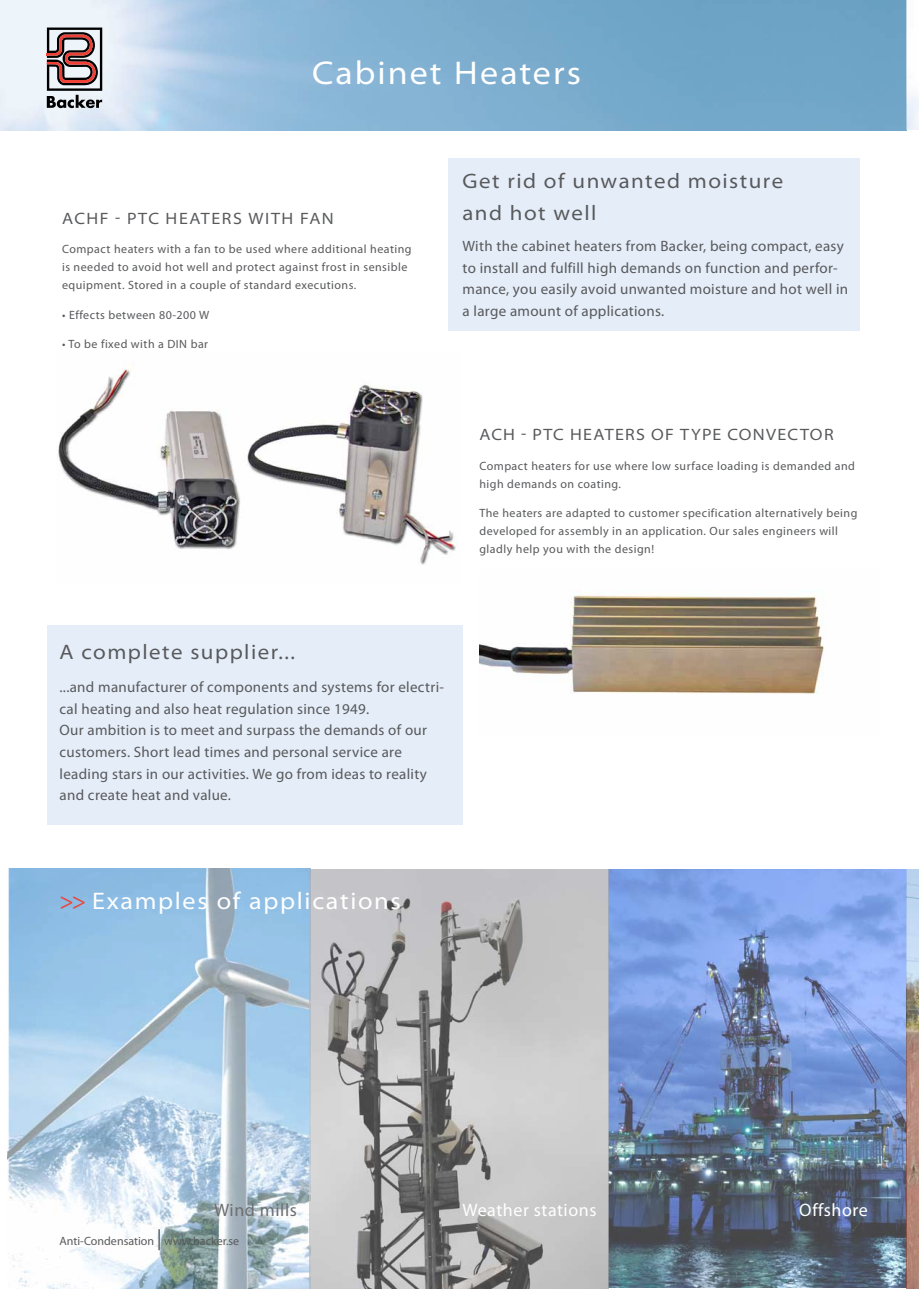
<style>
.page{position:relative;width:919px;height:1289px;background:#fff}
.page>*{position:absolute;margin:0;border:0;box-sizing:border-box;transform-origin:0 0}
.t1{font:semi-expanded 33px "Myriad Pro";letter-spacing:.065em;color:#fff}
.t2{font:semi-expanded 24px "Myriad Pro";letter-spacing:.07em;color:#fff}
.t3{font:semi-expanded 21px/31.5px "Myriad Pro";letter-spacing:.07em;color:#58595b}
.t4{font:18px "Myriad Pro";letter-spacing:.03em;color:#fff}
.t5{font:18px "Myriad Pro";letter-spacing:.03em;color:#6d6e71}
.t6{font:semi-expanded 16.5px "Myriad Pro";letter-spacing:.08em;color:#58595b}
.t7{font:15px/21.6px "Myriad Pro";letter-spacing:.02em;color:#58595b}
.t8{font:12px/18px "Myriad Pro";letter-spacing:.04em;color:#58595b}
.t9{font:12px "Myriad Pro";color:#58595b}
.s1{color:#ef4135}
.s2{font-size:21px}
</style>
<div class="page">
<div style="left:47px;top:625px;width:415px;height:200px;background:#e5edf8"></div>
<img style="left:479px;top:595px;width:345px;height:99px">
<img style="left:8px;top:868px;width:910px;height:420px">
<img style="left:58px;top:369px;width:399px;height:196px">
<div style="left:448px;top:158px;width:411px;height:172px;background:#e5edf8"></div>
<img style="left:0;top:0;width:918px;height:131px">
<svg style="left:47px;top:28px;width:55px;height:80px"></svg>
<h1 class="t1" style="left:312px;top:55px;width:271px">Cabinet Heaters</h1>
<p class="t6" style="left:62px;top:209px;width:116px">ACHF - ptc hea</p>
<p class="t6" style="left:201px;top:209px;width:134px">ters with fan</p>
<p class="t8" style="left:62px;top:240px;width:351px">Compact heaters with a fan to be used where additional heating is needed to avoid hot well and protect against frost in sensible equipment. Stored in a couple of standard executions.</p>
<p class="t8" style="left:62px;top:305px;width:149px">• Effects between 80-200 W</p>
<p class="t8" style="left:62px;top:335px;width:148px">• To be fixed with a DIN bar</p>
<h3 class="t3" style="left:462px;top:165px;width:322px">Get rid of unwanted moisture and hot well</h3>
<p class="t7" style="left:462px;top:235px;width:387px">With the cabinet heaters from Backer, being compact, easy to install and fulfill high demands on function and perfor&shy;mance, you easily avoid unwanted moisture and hot well in a large amount of applications.</p>
<p class="t6" style="left:479px;top:425px;width:103px">ACH - ptc hea</p>
<p class="t6" style="left:604px;top:425px;width:173px">ters of type convec</p>
<p class="t6" style="left:800px;top:425px;width:35px">tor</p>
<p class="t8" style="left:479px;top:456px;width:377px">Compact heaters for use where low surface loading is demanded and high demands on coating.</p>
<p class="t8" style="left:479px;top:504px;width:379px">The heaters are adapted to customer specification alternatively being developed for assembly in an application. Our sales engineers will gladly help you with the design!</p>
<h3 class="t3" style="left:60px;top:636px;width:237px">A complete supplier...</h3>
<p class="t7" style="left:60px;top:676px;width:386px">...and manufacturer of components and systems for electri&shy;cal heating and also heat regulation since 1949.<br>Our ambition is to meet and surpass the demands of our customers. Short lead times and personal service are leading stars in our activities. We go from ideas to reality and create heat and value.</p>
<h2 class="t2" style="left:60px;top:887px;width:343px"><span class="s1">&gt;&gt;</span> Examples of applications</h2>
<p class="t5" style="left:214px;top:1198px;width:84px">Wind mills</p>
<p class="t4" style="left:462px;top:1198px;width:135px">Weather stations</p>
<p class="t4" style="left:799px;top:1198px;width:70px">Offshore</p>
<p class="t9" style="left:60px;top:1233px;width:181px">Anti-Condensation <span class="s2">|</span> www.backer.se</p>
</div>
